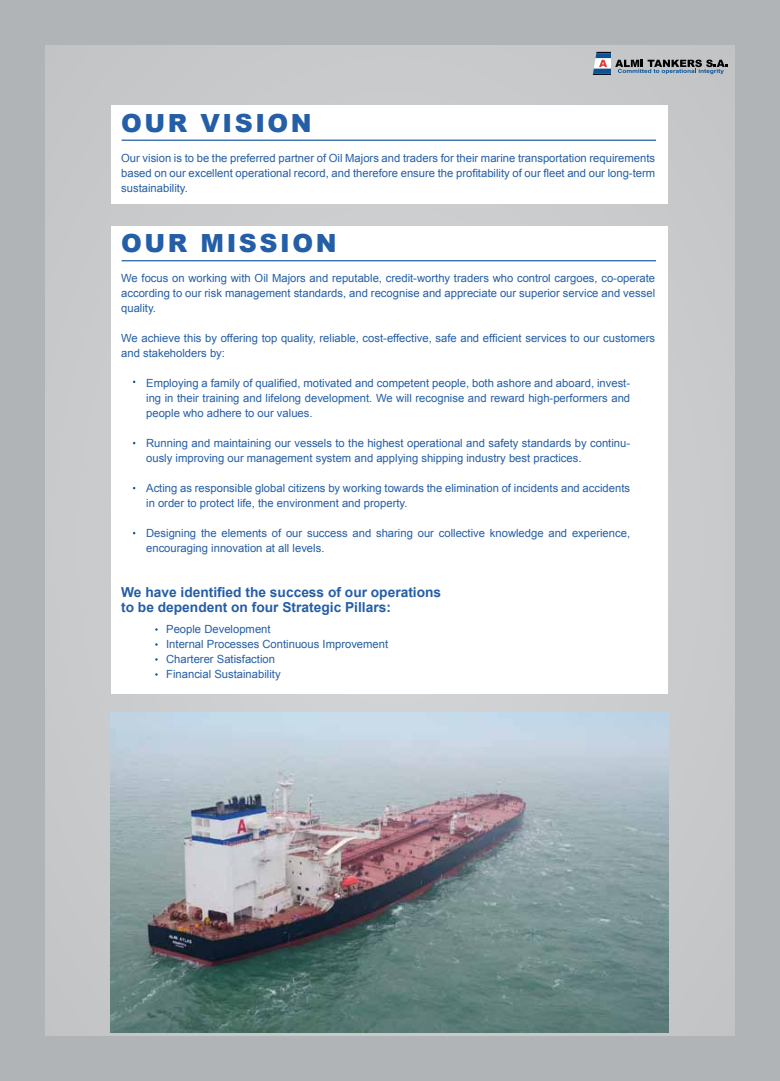
<style>
.page{position:relative;width:780px;height:1081px;background:#b1b4b6}
.page>*{position:absolute;margin:0;border:0;box-sizing:border-box;transform-origin:0 0}
.t1{font:900 25px "Arial";letter-spacing:.1em;color:#245ea6}
.t2{font:700 13.75px/15px "Arial";color:#245ea6}
.t3{font:11.25px/15px "Arial";color:#245ea6}
</style>
<div class="page">
<div style="left:45px;top:45px;width:690px;height:991px;background:#c7c9cb"></div>
<div style="left:111px;top:106px;width:556px;height:98px;background:#fff"></div>
<div style="left:111px;top:226px;width:556px;height:467px;background:#fff"></div>
<img style="left:111px;top:712px;width:557px;height:320px">
<hr style="left:122px;top:140px;width:534px;height:1px;background:#245ea6">
<hr style="left:122px;top:260px;width:534px;height:1px;background:#245ea6">
<svg style="left:592px;top:52px;width:135px;height:23px"></svg>
<h1 class="t1" style="left:121px;top:105px;width:192px">OUR VISION</h1>
<p class="t3" style="left:121px;top:151px;width:535px;text-align:justify">Our vision is to be the preferred partner of Oil Majors and traders for their marine transportation requirements based on our excellent operational record, and therefore ensure the profitability of our fleet and our long-term sustainability.</p>
<h1 class="t1" style="left:121px;top:225px;width:217px">OUR MISSION</h1>
<p class="t3" style="left:121px;top:271px;width:535px;text-align:justify">We focus on working with Oil Majors and reputable, credit-worthy traders who control cargoes, co-operate according to our risk management standards, and recognise and appreciate our superior service and vessel quality.</p>
<p class="t3" style="left:121px;top:331px;width:535px">We achieve this by offering top quality, reliable, cost-effective, safe and efficient services to our customers and stakeholders by:</p>
<p class="t3" style="left:146px;top:376px;width:485px;text-align:justify">Employing a family of qualified, motivated and competent people, both ashore and aboard, invest&shy;ing in their training and lifelong development. We will recognise and reward high-performers and people who adhere to our values.</p>
<p class="t3" style="left:146px;top:436px;width:485px">Running and maintaining our vessels to the highest operational and safety standards by continu&shy;ously improving our management system and applying shipping industry best practices.</p>
<p class="t3" style="left:146px;top:481px;width:485px">Acting as responsible global citizens by working towards the elimination of incidents and accidents in order to protect life, the environment and property.</p>
<p class="t3" style="left:146px;top:526px;width:485px">Designing the elements of our success and sharing our collective knowledge and experience, encouraging innovation at all levels.</p>
<p class="t2" style="left:121px;top:585px;width:321px">We have identified the success of our operations to be dependent on four Strategic Pillars:</p>
<p class="t3" style="left:166px;top:622px;width:223px">People Development<br>Internal Processes Continuous Improvement<br>Charterer Satisfaction<br>Financial Sustainability</p>
</div>
